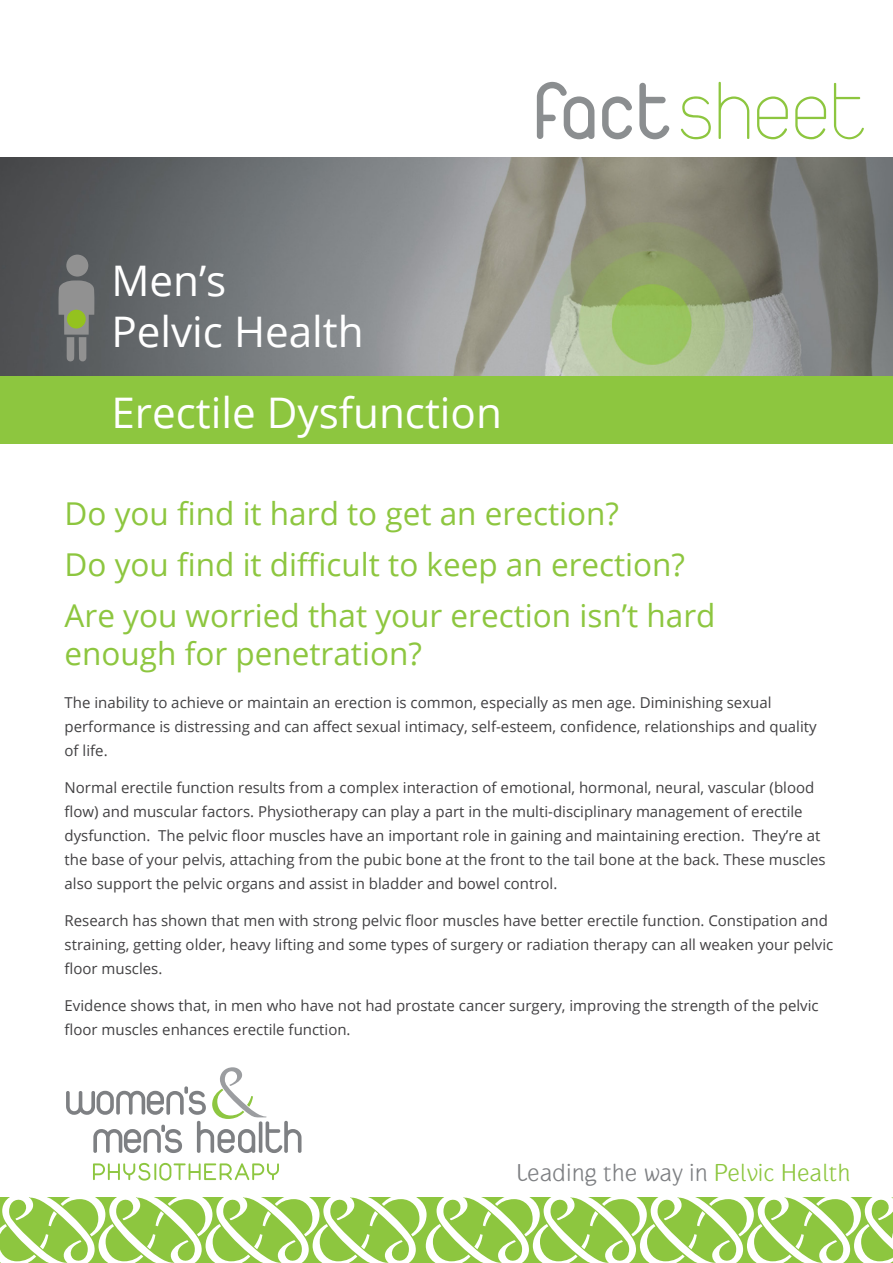
<style>
.page{position:relative;width:893px;height:1263px;background:#fff}
.page>*{position:absolute;margin:0;border:0;box-sizing:border-box;transform-origin:0 0}
.t1{font:42.15px/50.6px "Open Sans";color:#fff}
.t2{font:31.5px/50.7px "Open Sans";color:#8dc63f}
.t3{font:25.5px "Gauntlet Classic";color:#7e8083}
.t4{font:15px/24px "Open Sans";color:#414042}
.s1{color:#8dc63f}
</style>
<div class="page">
<img style="left:0;top:157px;width:893px;height:219px">
<div style="left:0;top:376px;width:893px;height:68px;background:#8dc63f"></div>
<svg style="left:93px;top:1163px;width:186px;height:17px"></svg>
<svg style="left:66px;top:1067px;width:235px;height:86px"></svg>
<svg style="left:0;top:1197px;width:893px;height:66px"></svg>
<svg style="left:537px;top:82px;width:57px;height:57px"></svg>
<svg style="left:602px;top:96px;width:30px;height:43px"></svg>
<svg style="left:639px;top:83px;width:30px;height:56px"></svg>
<svg style="left:681px;top:96px;width:30px;height:43px"></svg>
<svg style="left:719px;top:82px;width:30px;height:57px"></svg>
<svg style="left:757px;top:96px;width:31px;height:43px"></svg>
<svg style="left:795px;top:96px;width:31px;height:43px"></svg>
<svg style="left:834px;top:83px;width:30px;height:56px"></svg>
<svg style="left:58px;top:280px;width:37px;height:82px;background:#7b7c7d"></svg>
<div style="left:66px;top:255px;width:22px;height:22px;background:#919191;border-radius:50%"></div>
<div style="left:67px;top:310px;width:19px;height:18px;background:#94c21f;border-radius:50%"></div>
<h1 class="t1" style="left:111px;top:254px;width:254px">Men’s<br>Pelvic Health</h1>
<h1 class="t1" style="left:111px;top:386px;width:392px">Erectile Dysfunction</h1>
<h2 class="t2" style="left:65px;top:488px;width:652px">Do you find it hard to get an erection?<br>Do you find it difficult to keep an erection?<br>Are you worried that your erection isn’t hard</h2>
<h2 class="t2" style="left:65px;top:627px;width:359px">enough for penetration?</h2>
<p class="t4" style="left:65px;top:690px;width:754px">The inability to achieve or maintain an erection is common, especially as men age. Diminishing sexual performance is distressing and can affect sexual intimacy, self-esteem, confidence, relationships and quality of life.</p>
<p class="t4" style="left:65px;top:775px;width:763px">Normal erectile function results from a complex interaction of emotional, hormonal, neural, vascular (blood flow) and muscular factors. Physiotherapy can play a part in the multi-disciplinary management of erectile dysfunction. The pelvic floor muscles have an important role in gaining and maintaining erection. They’re at the base of your pelvis, attaching from the pubic bone at the front to the tail bone at the back. These muscles also support the pelvic organs and assist in bladder and bowel control.</p>
<p class="t4" style="left:65px;top:908px;width:770px">Research has shown that men with strong pelvic floor muscles have better erectile function. Constipation and straining, getting older, heavy lifting and some types of surgery or radiation therapy can all weaken your pelvic floor muscles.</p>
<p class="t4" style="left:65px;top:993px;width:756px">Evidence shows that, in men who have not had prostate cancer surgery, improving the strength of the pelvic floor muscles enhances erectile function.</p>
<h3 class="t3" style="left:516px;top:1158px;width:336px">Leading the way in <span class="s1">Pelvic Health</span></h3>
</div>
